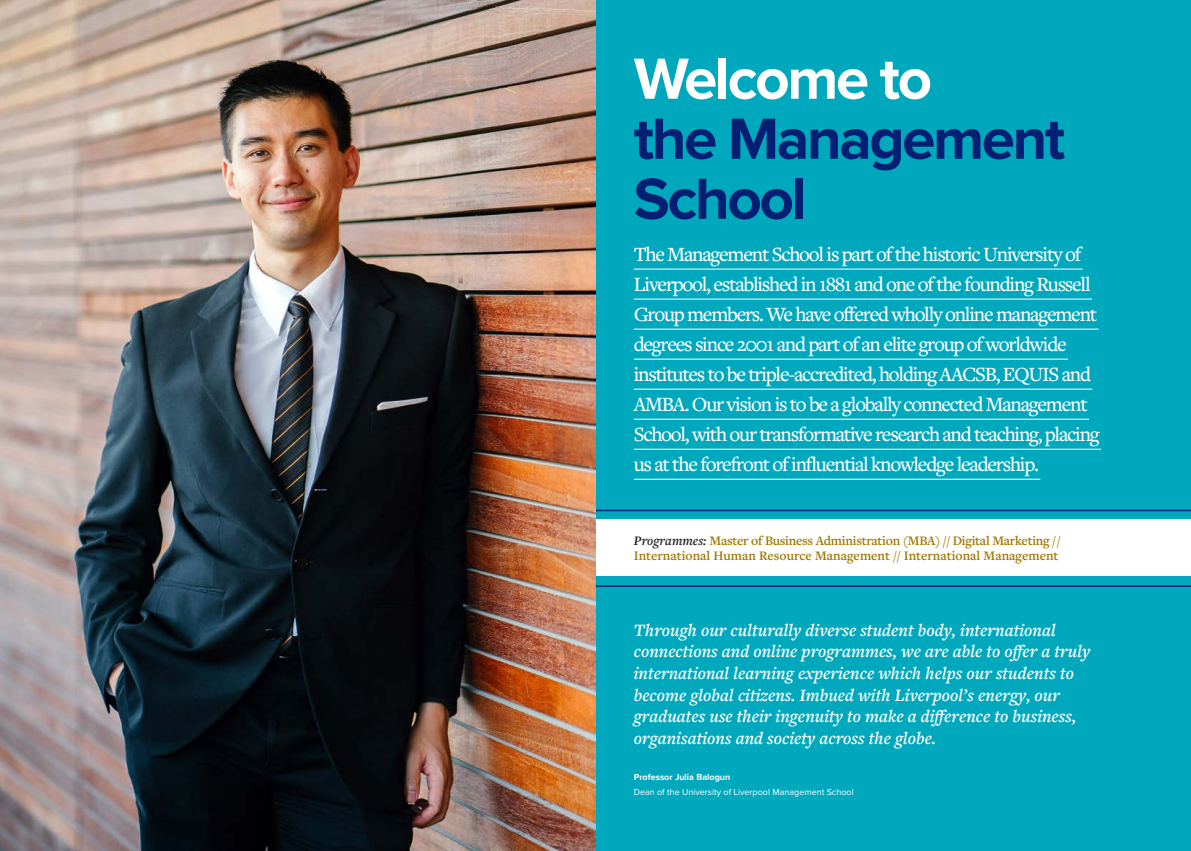
<style>
.page{position:relative;width:1191px;height:851px;background:#fff}
.page>*{position:absolute;margin:0;border:0;box-sizing:border-box;transform-origin:0 0}
.P_H1{font:700 60px "Proxima Nova";letter-spacing:-.04em;color:#031f73}
.P_H1-2{font:700 60px "Proxima Nova";letter-spacing:-.04em;color:#fff}
.P_H6_-_Subheading{font:500 21px "Freight Text Pro";letter-spacing:-.06em;color:#fff}
.P__Testimonial{font:italic 600 18px/21.6px "Freight Text Pro";color:#fff}
.P__Body_Serif{font:600 13.5px/15px "Freight Text Pro";color:#a17700}
.P__Notes__Body{font:9px "Proxima Nova";color:#fff}
.P__Notes__Body-2{font:700 9px "Proxima Nova";color:#fff}
.s1{font-style:italic;color:#1e1e1e}
</style>
<div class="page">
<div style="left:595px;top:0;width:596px;height:850px;background:#00a8bd"></div>
<hr style="left:595px;top:509px;width:596px;height:2px;background:#031f73">
<hr style="left:595px;top:585px;width:596px;height:2px;background:#031f73">
<div style="left:595px;top:519px;width:596px;height:56px;background:#fff"></div>
<img style="left:0;top:0;width:595px;height:850px">
<hr style="left:634px;top:269px;width:448px;height:1px;background:#fff">
<hr style="left:634px;top:299px;width:458px;height:1px;background:#fff">
<hr style="left:634px;top:329px;width:464px;height:1px;background:#fff">
<hr style="left:634px;top:359px;width:434px;height:1px;background:#fff">
<hr style="left:634px;top:389px;width:458px;height:1px;background:#fff">
<hr style="left:634px;top:419px;width:455px;height:1px;background:#fff">
<hr style="left:634px;top:449px;width:467px;height:1px;background:#fff">
<hr style="left:634px;top:479px;width:406px;height:1px;background:#fff">
<h1 class="P_H1-2" style="left:634px;top:34px;width:300px">Welcome to</h1>
<h1 class="P_H1" style="left:634px;top:94px;width:433px">the Management</h1>
<h1 class="P_H1" style="left:634px;top:154px;width:174px">School</h1>
<h6 class="P_H6_-_Subheading" style="left:634px;top:240px;width:449px">The Management School is part of the historic University of</h6>
<h6 class="P_H6_-_Subheading" style="left:634px;top:270px;width:458px">Liverpool, established in 1881 and one of the founding Russell</h6>
<h6 class="P_H6_-_Subheading" style="left:634px;top:300px;width:465px">Group members. We have offered wholly online management</h6>
<h6 class="P_H6_-_Subheading" style="left:634px;top:330px;width:434px">degrees since 2001 and part of an elite group of worldwide</h6>
<h6 class="P_H6_-_Subheading" style="left:634px;top:360px;width:459px">institutes to be triple-accredited, holding AACSB, EQUIS and</h6>
<h6 class="P_H6_-_Subheading" style="left:634px;top:390px;width:455px">AMBA. Our vision is to be a globally connected Management</h6>
<h6 class="P_H6_-_Subheading" style="left:634px;top:420px;width:467px">School, with our transformative research and teaching, placing</h6>
<h6 class="P_H6_-_Subheading" style="left:634px;top:450px;width:407px">us at the forefront of influential knowledge leadership.</h6>
<p class="P__Body_Serif" style="left:634px;top:532px;width:428px"><span class="s1">Programmes:</span> Master of Business Administration (MBA) // Digital Marketing //<br>International Human Resource Management // International Management</p>
<p class="P__Testimonial" style="left:634px;top:618px;width:458px">Through our culturally diverse student body, international connections and online programmes, we are able to offer a truly international learning experience which helps our students to become global citizens. Imbued with Liverpool’s energy, our graduates use their ingenuity to make a difference to business, organisations and society across the globe.</p>
<p class="P__Notes__Body-2" style="left:634px;top:770px;width:98px">Professor Julia Balogun</p>
<p class="P__Notes__Body" style="left:634px;top:785px;width:221px">Dean of the University of Liverpool Management School</p>
</div>
